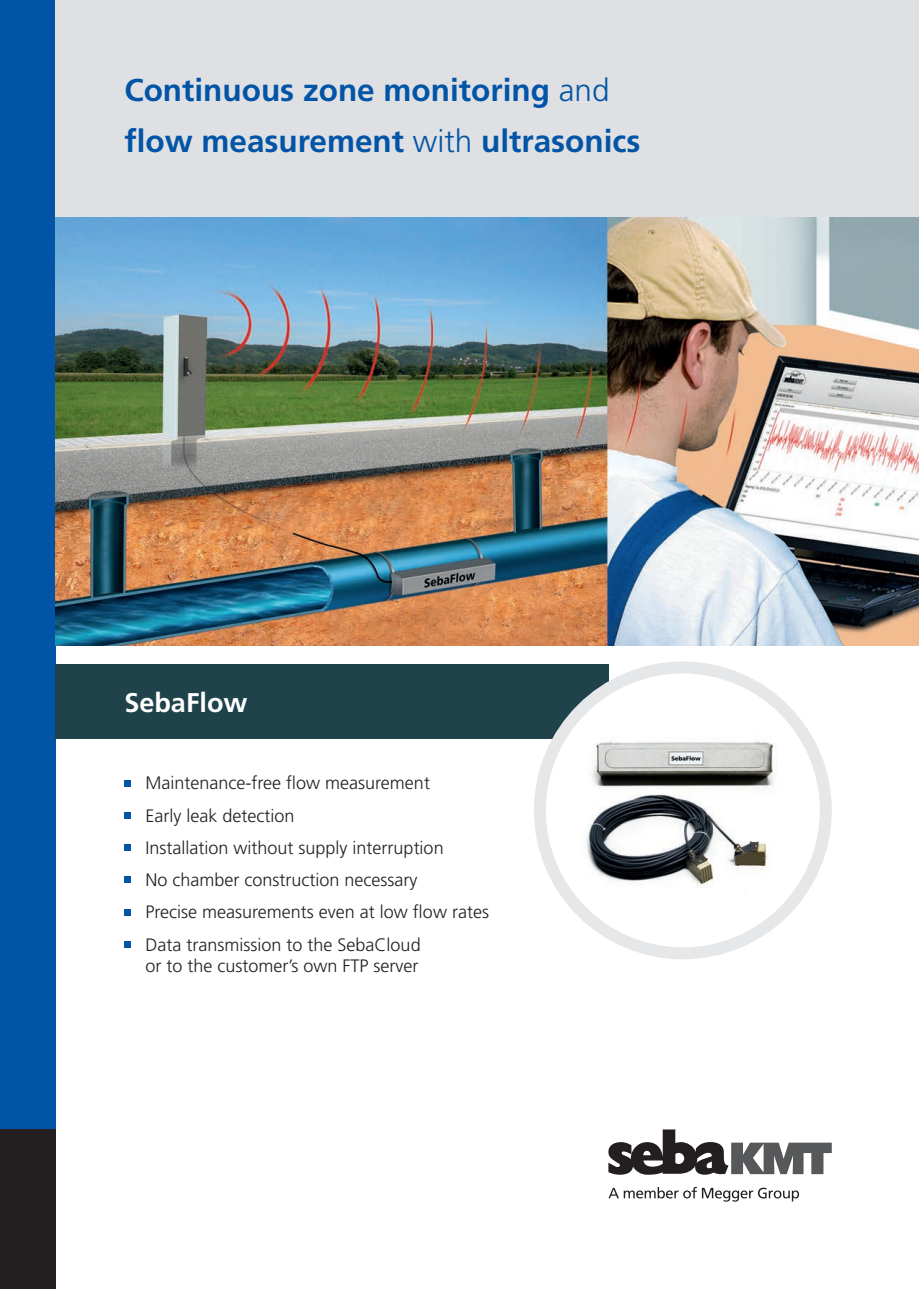
<style>
.page{position:relative;width:919px;height:1289px;background:#fff}
.page>*{position:absolute;margin:0;border:0;box-sizing:border-box;transform-origin:0 0}
.t1{font:700 31.5px/51px "Frutiger LT Std";color:#0154a6}
.t2{font:700 27px "Frutiger LT Std";color:#fff}
.Product_bullets{font:300 18px/21.6px "Frutiger LT Std";color:#231f20}
.s1{font-weight:300}
</style>
<div class="page">
<svg style="left:608px;top:1129px;width:223px;height:45px"></svg>
<svg style="left:608px;top:1186px;width:191px;height:15px"></svg>
<div style="left:0;top:0;width:55px;height:1129px;background:#0154a6"></div>
<div style="left:0;top:1129px;width:55px;height:159px;background:#231f20"></div>
<div style="left:55px;top:0;width:863px;height:217px;background:#dfe0e3"></div>
<div style="left:124px;top:780px;width:7px;height:6px;background:#0154a6"></div>
<div style="left:124px;top:812px;width:7px;height:6px;background:#0154a6"></div>
<div style="left:124px;top:844px;width:7px;height:6px;background:#0154a6"></div>
<div style="left:124px;top:876px;width:7px;height:7px;background:#0154a6"></div>
<div style="left:124px;top:908px;width:7px;height:7px;background:#0154a6"></div>
<div style="left:124px;top:941px;width:7px;height:6px;background:#0154a6"></div>
<img style="left:55px;top:217px;width:863px;height:428px">
<div style="left:55px;top:664px;width:553px;height:74px;background:#1f424b"></div>
<svg style="left:540px;top:667px;width:285px;height:286px"></svg>
<img style="left:575px;top:702px;width:215px;height:216px">
<div style="left:534px;top:661px;width:297px;height:298px;border:12px solid #e6e7e9;border-radius:50%"></div>
<p class="t1" style="left:124px;top:65px;width:517px">Continuous zone monitoring <span class="s1">and </span>flow measurement <span class="s1">with</span> ultrasonics</p>
<p class="t2" style="left:124px;top:686px;width:125px">SebaFlow</p>
<p class="Product_bullets" style="left:145px;top:772px;width:286px">Maintenance-free flow measurement</p>
<p class="Product_bullets" style="left:145px;top:804px;width:150px">Early leak detection</p>
<p class="Product_bullets" style="left:145px;top:837px;width:300px">Installation without supply interruption</p>
<p class="Product_bullets" style="left:145px;top:869px;width:274px">No chamber construction necessary</p>
<p class="Product_bullets" style="left:145px;top:901px;width:345px">Precise measurements even at low flow rates</p>
<p class="Product_bullets" style="left:145px;top:933px;width:277px">Data transmission to the SebaCloud or to the customer’s own FTP server</p>
</div>
